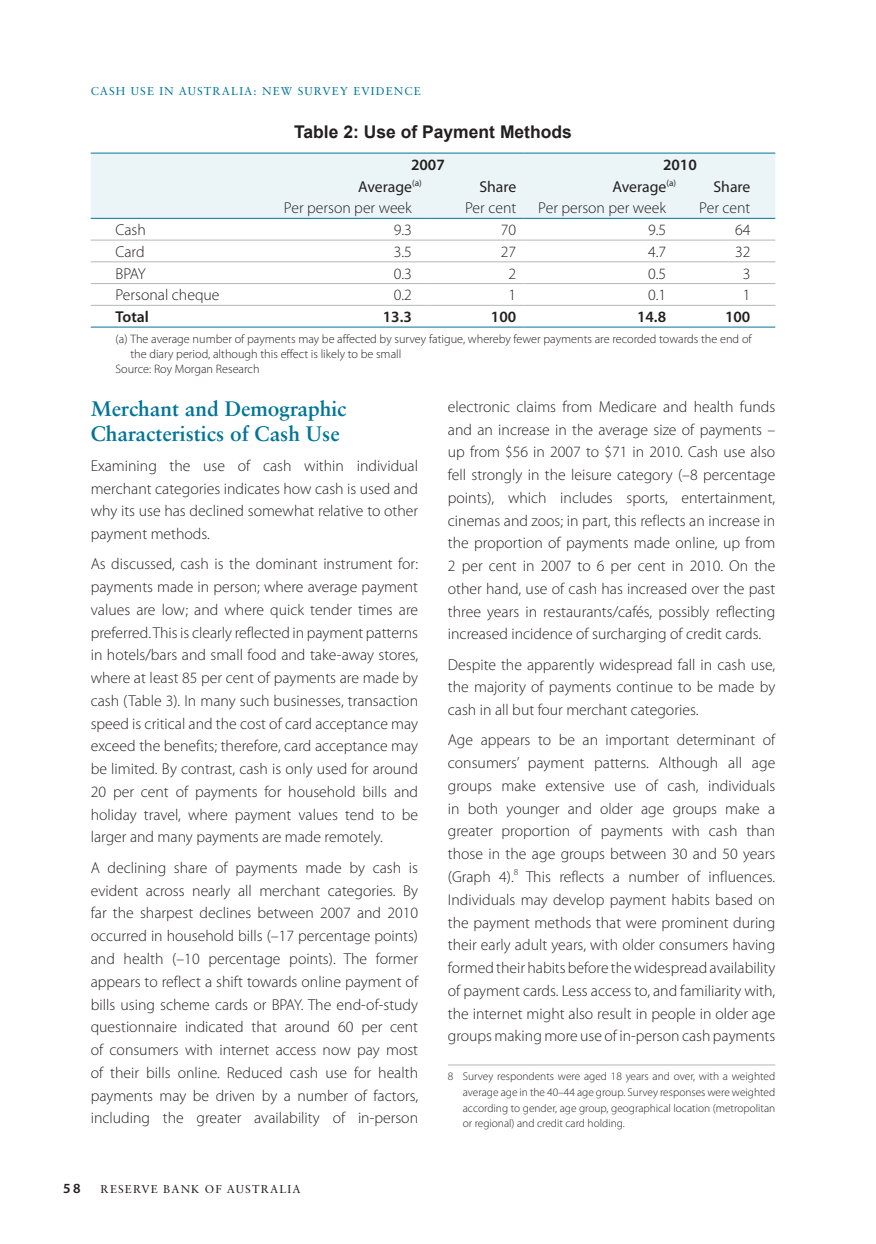
<style>
.page{position:relative;width:876px;height:1244px;background:#fff}
.page>*{position:absolute;margin:0;border:0;box-sizing:border-box;transform-origin:0 0}
.t1{font:700 21px/24.5px "Sabon LT Std";color:#007598}
.t2{font:700 17.5px "Arial";color:#231f20}
.t3{font:300 15.75px/22.8px "Myriad Pro";color:#231f20;text-align:justify}
.t4{font:15.75px "Myriad Pro";color:#231f20}
.t5{font:600 15.75px "Myriad Pro";color:#231f20}
.t6{font:600 14px "Myriad Pro";color:#231f20}
.t7{font:300 12.25px "Myriad Pro";color:#231f20}
.t8{font:300 11.38px/15.8px "Myriad Pro";color:#231f20;text-align:justify}
.t9{font:11.38px "Sabon LT Std";letter-spacing:.1em;color:#007598}
.t10{font:11.38px "Sabon LT Std";letter-spacing:.1em;color:#231f20}
</style>
<div class="page">
<div style="left:91px;top:154px;width:684px;height:64px;background:#ebf5f8"></div>
<hr style="left:91px;top:240px;width:182px;height:1px;background:#b2b7bb">
<hr style="left:273px;top:240px;width:154px;height:1px;background:#b2b7bb">
<hr style="left:427px;top:240px;width:96px;height:1px;background:#b2b7bb">
<hr style="left:523px;top:240px;width:158px;height:1px;background:#b2b7bb">
<hr style="left:681px;top:240px;width:94px;height:1px;background:#b2b7bb">
<hr style="left:91px;top:261px;width:182px;height:1px;background:#b2b7bb">
<hr style="left:273px;top:261px;width:154px;height:1px;background:#b2b7bb">
<hr style="left:427px;top:261px;width:96px;height:1px;background:#b2b7bb">
<hr style="left:523px;top:261px;width:158px;height:1px;background:#b2b7bb">
<hr style="left:681px;top:261px;width:94px;height:1px;background:#b2b7bb">
<hr style="left:91px;top:283px;width:182px;height:1px;background:#b2b7bb">
<hr style="left:273px;top:283px;width:154px;height:1px;background:#b2b7bb">
<hr style="left:427px;top:283px;width:96px;height:1px;background:#b2b7bb">
<hr style="left:523px;top:283px;width:158px;height:1px;background:#b2b7bb">
<hr style="left:681px;top:283px;width:94px;height:1px;background:#b2b7bb">
<hr style="left:91px;top:305px;width:182px;height:1px;background:#b2b7bb">
<hr style="left:273px;top:305px;width:154px;height:1px;background:#b2b7bb">
<hr style="left:427px;top:305px;width:96px;height:1px;background:#b2b7bb">
<hr style="left:523px;top:305px;width:158px;height:1px;background:#b2b7bb">
<hr style="left:681px;top:305px;width:94px;height:1px;background:#b2b7bb">
<hr style="left:91px;top:153px;width:182px;height:1px;background:#007598">
<hr style="left:273px;top:153px;width:154px;height:1px;background:#007598">
<hr style="left:427px;top:153px;width:96px;height:1px;background:#007598">
<hr style="left:523px;top:153px;width:158px;height:1px;background:#007598">
<hr style="left:681px;top:153px;width:94px;height:1px;background:#007598">
<hr style="left:91px;top:218px;width:182px;height:1px;background:#007598">
<hr style="left:273px;top:218px;width:154px;height:1px;background:#007598">
<hr style="left:427px;top:218px;width:96px;height:1px;background:#007598">
<hr style="left:523px;top:218px;width:158px;height:1px;background:#007598">
<hr style="left:681px;top:218px;width:94px;height:1px;background:#007598">
<hr style="left:91px;top:327px;width:182px;height:1px;background:#007598">
<hr style="left:273px;top:327px;width:154px;height:1px;background:#007598">
<hr style="left:427px;top:327px;width:96px;height:1px;background:#007598">
<hr style="left:523px;top:327px;width:158px;height:1px;background:#007598">
<hr style="left:681px;top:327px;width:94px;height:1px;background:#007598">
<hr style="left:448px;top:1064px;width:327px;height:1px;background:#b2b7bb">
<p class="t9" style="left:91px;top:84px;width:332px">CASH USE IN AUSTRALIA: NEW SURVEY EVIDENCE</p>
<p class="t2" style="left:294px;top:120px;width:279px">Table 2: Use of Payment Methods</p>
<p class="t5" style="left:411px;top:154px;width:35px">2007</p>
<p class="t5" style="left:663px;top:154px;width:35px">2010</p>
<p class="t4" style="left:358px;top:176px;width:65px">Average<sup>(a)</sup></p>
<p class="t4" style="left:479px;top:176px;width:38px">Share</p>
<p class="t4" style="left:612px;top:176px;width:65px">Average<sup>(a)</sup></p>
<p class="t4" style="left:714px;top:176px;width:38px">Share</p>
<p class="t3" style="left:284px;top:196px;width:129px">Per person per week</p>
<p class="t3" style="left:465px;top:196px;width:53px">Per cent</p>
<p class="t3" style="left:538px;top:196px;width:129px">Per person per week</p>
<p class="t3" style="left:699px;top:196px;width:53px">Per cent</p>
<p class="t3" style="left:116px;top:218px;width:32px">Cash</p>
<p class="t3" style="left:394px;top:218px;width:20px">9.3</p>
<p class="t3" style="left:501px;top:218px;width:17px">70</p>
<p class="t3" style="left:648px;top:218px;width:20px">9.5</p>
<p class="t3" style="left:735px;top:218px;width:17px">64</p>
<p class="t3" style="left:116px;top:240px;width:31px">Card</p>
<p class="t3" style="left:394px;top:240px;width:20px">3.5</p>
<p class="t3" style="left:501px;top:240px;width:17px">27</p>
<p class="t3" style="left:648px;top:240px;width:20px">4.7</p>
<p class="t3" style="left:735px;top:240px;width:17px">32</p>
<p class="t3" style="left:115px;top:262px;width:32px">BPAY</p>
<p class="t3" style="left:394px;top:262px;width:20px">0.3</p>
<p class="t3" style="left:509px;top:262px;width:9px">2</p>
<p class="t3" style="left:648px;top:262px;width:20px">0.5</p>
<p class="t3" style="left:743px;top:262px;width:9px">3</p>
<p class="t3" style="left:115px;top:283px;width:106px">Personal cheque</p>
<p class="t3" style="left:394px;top:283px;width:20px">0.2</p>
<p class="t3" style="left:509px;top:283px;width:9px">1</p>
<p class="t3" style="left:648px;top:283px;width:20px">0.1</p>
<p class="t3" style="left:743px;top:283px;width:9px">1</p>
<p class="t5" style="left:115px;top:307px;width:35px">Total</p>
<p class="t5" style="left:383px;top:307px;width:31px">13.3</p>
<p class="t5" style="left:491px;top:307px;width:27px">100</p>
<p class="t5" style="left:637px;top:307px;width:31px">14.8</p>
<p class="t5" style="left:725px;top:307px;width:27px">100</p>
<p class="t7" style="left:116px;top:332px;width:638px">(a) The average number of payments may be affected by survey fatigue, whereby fewer payments are recorded towards the end of</p>
<p class="t7" style="left:130px;top:346px;width:272px">the diary period, although this effect is likely to be small</p>
<p class="t7" style="left:116px;top:361px;width:146px">Source: Roy Morgan Research</p>
<h1 class="t1" style="left:91px;top:396px;width:257px">Merchant and Demographic<br>Characteristics of Cash Use</h1>
<p class="t3" style="left:91px;top:454px;width:329px">Examining the use of cash within individual merchant categories indicates how cash is used and why its use has declined somewhat relative to other payment methods.</p>
<p class="t3" style="left:91px;top:552px;width:329px">As discussed, cash is the dominant instrument for: payments made in person; where average payment values are low; and where quick tender times are preferred. This is clearly reflected in payment patterns in hotels/bars and small food and take-away stores, where at least 85 per cent of payments are made by cash (Table 3). In many such businesses, transaction speed is critical and the cost of card acceptance may exceed the benefits; therefore, card acceptance may be limited. By contrast, cash is only used for around 20 per cent of payments for household bills and holiday travel, where payment values tend to be larger and many payments are made remotely.</p>
<p class="t3" style="left:91px;top:856px;width:329px">A declining share of payments made by cash is evident across nearly all merchant categories. By far the sharpest declines between 2007 and 2010 occurred in household bills (–17 percentage points) and health (–10 percentage points). The former appears to reflect a shift towards online payment of bills using scheme cards or BPAY. The end-of-study questionnaire indicated that around 60 per cent of consumers with internet access now pay most of their bills online. Reduced cash use for health payments may be driven by a number of factors, including the greater availability of in-person</p>
<p class="t6" style="left:63px;top:1178px;width:19px">58</p>
<p class="t10" style="left:101px;top:1181px;width:201px">RESERVE BANK OF AUSTRALIA</p>
<p class="t3" style="left:448px;top:395px;width:329px">electronic claims from Medicare and health funds and an increase in the average size of payments – up from $56 in 2007 to $71 in 2010. Cash use also fell strongly in the leisure category (–8 percentage points), which includes sports, entertainment, cinemas and zoos; in part, this reflects an increase in the proportion of payments made online, up from 2 per cent in 2007 to 6 per cent in 2010. On the other hand, use of cash has increased over the past three years in restaurants/cafés, possibly reflecting increased incidence of surcharging of credit cards.</p>
<p class="t3" style="left:448px;top:652px;width:329px">Despite the apparently widespread fall in cash use, the majority of payments continue to be made by cash in all but four merchant categories.</p>
<p class="t3" style="left:448px;top:728px;width:329px">Age appears to be an important determinant of consumers’ payment patterns. Although all age groups make extensive use of cash, individuals in both younger and older age groups make a greater proportion of payments with cash than those in the age groups between 30 and 50 years (Graph 4).<sup>8</sup> This reflects a number of influences.<br>Individuals may develop payment habits based on the payment methods that were prominent during their early adult years, with older consumers having formed their habits before the widespread availability of payment cards. Less access to, and familiarity with, the internet might also result in people in older age groups making more use of in-person cash payments</p>
<p class="t8" style="left:463px;top:1067px;width:314px;text-indent:-15px">8 Survey respondents were aged 18 years and over, with a weighted average age in the 40–44 age group. Survey responses were weighted according to gender, age group, geographical location (metropolitan or regional) and credit card holding.</p>
</div>
